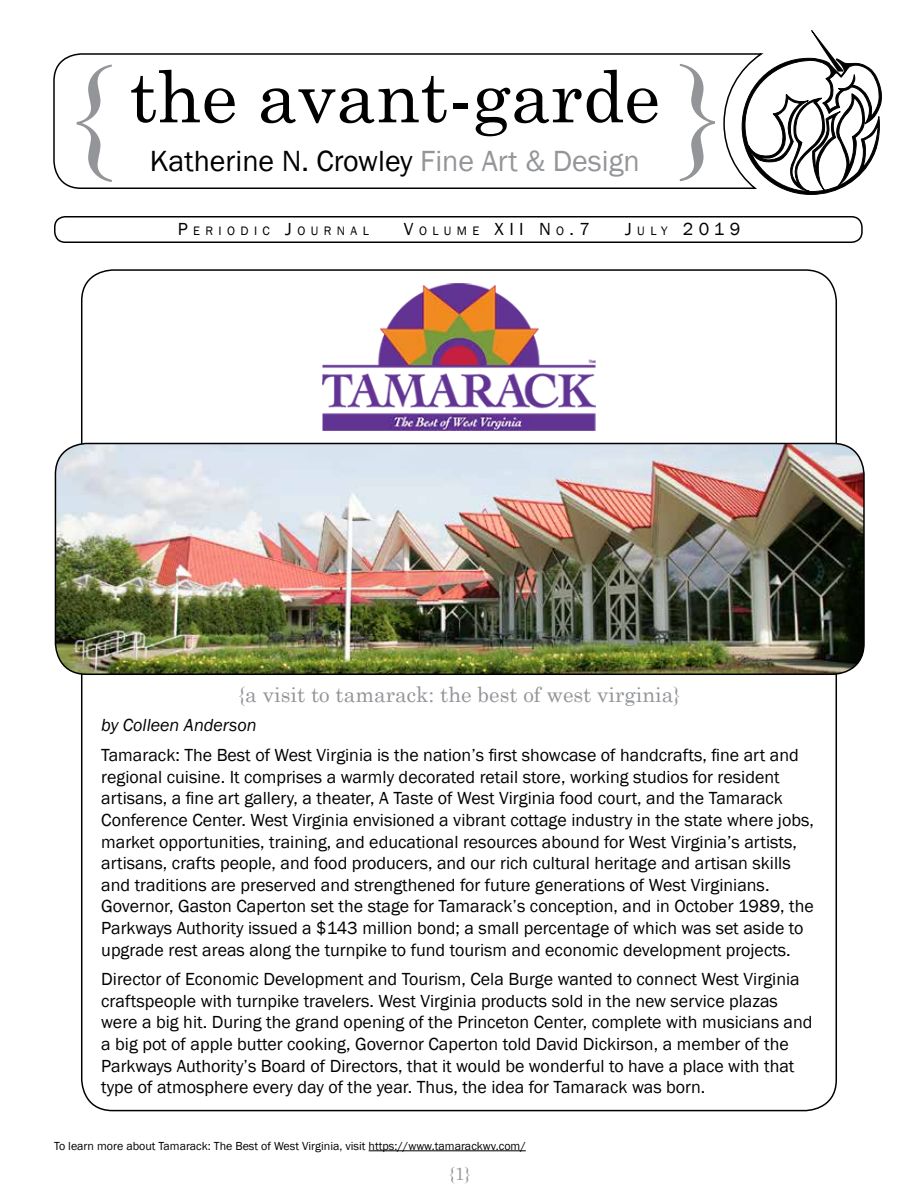
<style>
.page{position:relative;width:918px;height:1188px;background:#fff}
.page>*{position:absolute;margin:0;border:0;box-sizing:border-box;transform-origin:0 0}
.t1{font:126px "Century Schoolbook";color:#939598}
.t2{font:72px "Century Schoolbook";color:#000}
.t3{font:30px "Franklin Gothic";color:#000}
.t4{font:21px "Century Schoolbook";color:#939598}
.t5{font:18px/21.6px "Franklin Gothic";color:#000}
.t6{font:italic 18px "Franklin Gothic";color:#000}
.t7{font:18px "Franklin Gothic";color:#000}
.t8{font:18px "Century Schoolbook";color:#939598}
.t9{font:12.6px "Franklin Gothic";letter-spacing:.43em;color:#000}
.t10{font:12px "Franklin Gothic";color:#000}
.s1{color:#939598}
.s2{font-size:18px}
.s3{font-size:12.6px}
</style>
<div class="page">
<div style="left:54px;top:216px;width:809px;height:27px;border:2px solid #000;border-radius:10px"></div>
<svg style="left:763px;top:31px;width:119px;height:164px"></svg>
<svg style="left:53px;top:53px;width:710px;height:136px"></svg>
<img style="left:55px;top:444px;width:809px;height:230px">
<div style="left:55px;top:443px;width:810px;height:232px;border:2px solid #000;border-radius:31px"></div>
<img style="left:322px;top:284px;width:274px;height:146px">
<hr style="left:369px;top:1151px;width:157px;height:1px;background:#000">
<h1 class="t1" style="left:70px;top:6px;width:43px">{</h1>
<h2 class="t2" style="left:129px;top:36px;width:532px">the avant-garde</h2>
<h3 class="t3" style="left:150px;top:143px;width:491px">Katherine N. Crowley <span class="s1">Fine Art &amp; Design</span></h3>
<h1 class="t1" style="left:679px;top:5px;width:43px">}</h1>
<p class="t9" style="left:178px;top:223px;width:193px"><span class="s2">P</span>ERIODIC <span class="s2">J</span>OURNAL</p>
<p class="t9" style="left:404px;top:223px;width:113px"><span class="s2">V</span>OLUME <span class="s2">XII</span></p>
<p class="t7" style="left:539px;top:217px;width:53px">N <span class="s3">O</span>.7</p>
<p class="t7" style="left:625px;top:217px;width:117px">J<span class="s3">ULY</span> 2019</p>
<p class="t4" style="left:238px;top:677px;width:444px">{a visit to tamarack: the best of west virginia}</p>
<p class="t6" style="left:101px;top:714px;width:157px">by Colleen Anderson</p>
<p class="t5" style="left:101px;top:745px;width:714px">Tamarack: The Best of West Virginia is the nation’s first showcase of handcrafts, fine art and regional cuisine. It comprises a warmly decorated retail store, working studios for resident artisans, a fine art gallery, a theater, A Taste of West Virginia food court, and the Tamarack Conference Center. West Virginia envisioned a vibrant cottage industry in the state where jobs, market opportunities, training, and educational resources abound for West Virginia’s artists, artisans, crafts people, and food producers, and our rich cultural heritage and artisan skills and traditions are preserved and strengthened for future generations of West Virginians.<br>Governor, Gaston Caperton set the stage for Tamarack’s conception, and in October 1989, the Parkways Authority issued a $143 million bond; a small percentage of which was set aside to upgrade rest areas along the turnpike to fund tourism and economic development projects.</p>
<p class="t5" style="left:101px;top:969px;width:713px">Director of Economic Development and Tourism, Cela Burge wanted to connect West Virginia craftspeople with turnpike travelers. West Virginia products sold in the new service plazas were a big hit. During the grand opening of the Princeton Center, complete with musicians and a big pot of apple butter cooking, Governor Caperton told David Dickirson, a member of the Parkways Authority’s Board of Directors, that it would be wonderful to have a place with that type of atmosphere every day of the year. Thus, the idea for Tamarack was born.</p>
<p class="t10" style="left:54px;top:1138px;width:473px">To learn more about Tamarack: The Best of West Virginia, visit https://www.tamarackwv.com/</p>
<p class="t8" style="left:449px;top:1158px;width:23px">{1}</p>
</div>
